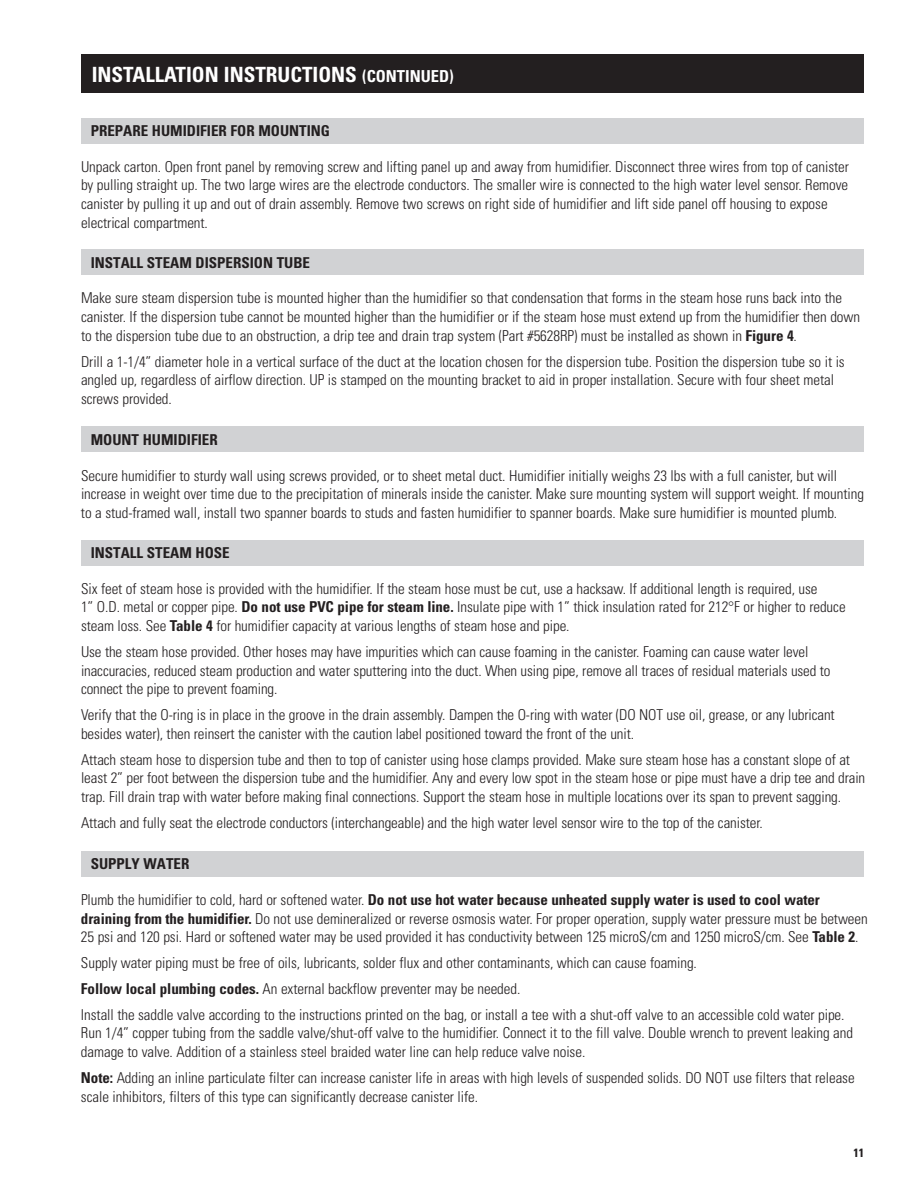
<style>
.page{position:relative;width:918px;height:1188px;background:#fff}
.page>*{position:absolute;margin:0;border:0;box-sizing:border-box;transform-origin:0 0}
.t1{font:700 condensed 21px "Univers";color:#fff}
.t2{font:300 condensed 15px/18.8px "Univers";letter-spacing:-.005em;color:#231f20}
.t3{font:700 condensed 15px "Univers";color:#231f20}
.t4{font:700 condensed 12px "Univers";color:#231f20}
.s1{font-size:16.5px}
.s2{font-weight:700}
</style>
<div class="page">
<div style="left:81px;top:851px;width:783px;height:25px;background:#d1d2d4"></div>
<div style="left:81px;top:118px;width:783px;height:25px;background:#d1d2d4"></div>
<div style="left:81px;top:427px;width:783px;height:25px;background:#d1d2d4"></div>
<div style="left:81px;top:249px;width:783px;height:26px;background:#d1d2d4"></div>
<div style="left:81px;top:54px;width:783px;height:39px;background:#231f20"></div>
<div style="left:81px;top:540px;width:783px;height:26px;background:#d1d2d4"></div>
<h1 class="t1" style="left:92px;top:61px;width:363px">INSTALLATION INSTRUCTIONS <span class="s1">(CONTINUED)</span></h1>
<p class="t3" style="left:91px;top:121px;width:241px">PREPARE HUMIDIFIER FOR MOUNTING</p>
<p class="t2" style="left:81px;top:157px;width:769px">Unpack carton. Open front panel by removing screw and lifting panel up and away from humidifier. Disconnect three wires from top of canister by pulling straight up. The two large wires are the electrode conductors. The smaller wire is connected to the high water level sensor. Remove canister by pulling it up and out of drain assembly. Remove two screws on right side of humidifier and lift side panel off housing to expose electrical compartment.</p>
<p class="t3" style="left:91px;top:253px;width:221px">INSTALL STEAM DISPERSION TUBE</p>
<p class="t2" style="left:81px;top:288px;width:781px">Make sure steam dispersion tube is mounted higher than the humidifier so that condensation that forms in the steam hose runs back into the canister. If the dispersion tube cannot be mounted higher than the humidifier or if the steam hose must extend up from the humidifier then down to the dispersion tube due to an obstruction, a drip tee and drain trap system (Part #5628RP) must be installed as shown in <span class="s2">Figure 4</span>.</p>
<p class="t2" style="left:81px;top:352px;width:765px">Drill a 1-1/4” diameter hole in a vertical surface of the duct at the location chosen for the dispersion tube. Position the dispersion tube so it is angled up, regardless of airflow direction. UP is stamped on the mounting bracket to aid in proper installation. Secure with four sheet metal screws provided.</p>
<p class="t3" style="left:91px;top:430px;width:128px">MOUNT HUMIDIFIER</p>
<p class="t2" style="left:81px;top:466px;width:785px">Secure humidifier to sturdy wall using screws provided, or to sheet metal duct. Humidifier initially weighs 23 lbs with a full canister, but will increase in weight over time due to the precipitation of minerals inside the canister. Make sure mounting system will support weight. If mounting to a stud-framed wall, install two spanner boards to studs and fasten humidifier to spanner boards. Make sure humidifier is mounted plumb.</p>
<p class="t3" style="left:91px;top:544px;width:140px">INSTALL STEAM HOSE</p>
<p class="t2" style="left:81px;top:579px;width:766px">Six feet of steam hose is provided with the humidifier. If the steam hose must be cut, use a hacksaw. If additional length is required, use<br>1” O.D. metal or copper pipe. <span class="s2">Do not use PVC pipe for steam line.</span> Insulate pipe with 1” thick insulation rated for 212°F or higher to reduce steam loss. See <span class="s2">Table 4</span> for humidifier capacity at various lengths of steam hose and pipe.</p>
<p class="t2" style="left:81px;top:642px;width:751px">Use the steam hose provided. Other hoses may have impurities which can cause foaming in the canister. Foaming can cause water level inaccuracies, reduced steam production and water sputtering into the duct. When using pipe, remove all traces of residual materials used to connect the pipe to prevent foaming.</p>
<p class="t2" style="left:81px;top:705px;width:755px">Verify that the O-ring is in place in the groove in the drain assembly. Dampen the O-ring with water (DO NOT use oil, grease, or any lubricant besides water), then reinsert the canister with the caution label positioned toward the front of the unit.</p>
<p class="t2" style="left:81px;top:750px;width:786px">Attach steam hose to dispersion tube and then to top of canister using hose clamps provided. Make sure steam hose has a constant slope of at least 2” per foot between the dispersion tube and the humidifier. Any and every low spot in the steam hose or pipe must have a drip tee and drain trap. Fill drain trap with water before making final connections. Support the steam hose in multiple locations over its span to prevent sagging.</p>
<p class="t2" style="left:81px;top:813px;width:681px">Attach and fully seat the electrode conductors (interchangeable) and the high water level sensor wire to the top of the canister.</p>
<p class="t3" style="left:91px;top:854px;width:100px">SUPPLY WATER</p>
<p class="t2" style="left:81px;top:890px;width:788px">Plumb the humidifier to cold, hard or softened water. <span class="s2">Do not use hot water because unheated supply water is used to cool water draining from the humidifier.</span> Do not use demineralized or reverse osmosis water. For proper operation, supply water pressure must be between<br>25 psi and 120 psi. Hard or softened water may be used provided it has conductivity between 125 microS/cm and 1250 microS/cm. See <span class="s2">Table 2</span>.</p>
<p class="t2" style="left:81px;top:950px;width:763px;line-height:25.8px">Supply water piping must be free of oils, lubricants, solder flux and other contaminants, which can cause foaming.<br><span class="s2">Follow local plumbing codes.</span> An external backflow preventer may be needed.<br>Install the saddle valve according to the instructions printed on the bag, or install a tee with a shut-off valve to an accessible cold water pipe.</p>
<p class="t2" style="left:81px;top:1023px;width:774px">Run 1/4” copper tubing from the saddle valve/shut-off valve to the humidifier. Connect it to the fill valve. Double wrench to prevent leaking and damage to valve. Addition of a stainless steel braided water line can help reduce valve noise.</p>
<p class="t2" style="left:81px;top:1068px;width:775px"><span class="s2">Note:</span> Adding an inline particulate filter can increase canister life in areas with high levels of suspended solids. DO NOT use filters that release scale inhibitors, filters of this type can significantly decrease canister life.</p>
<p class="t4" style="left:853px;top:1145px;width:12px">11</p>
</div>
